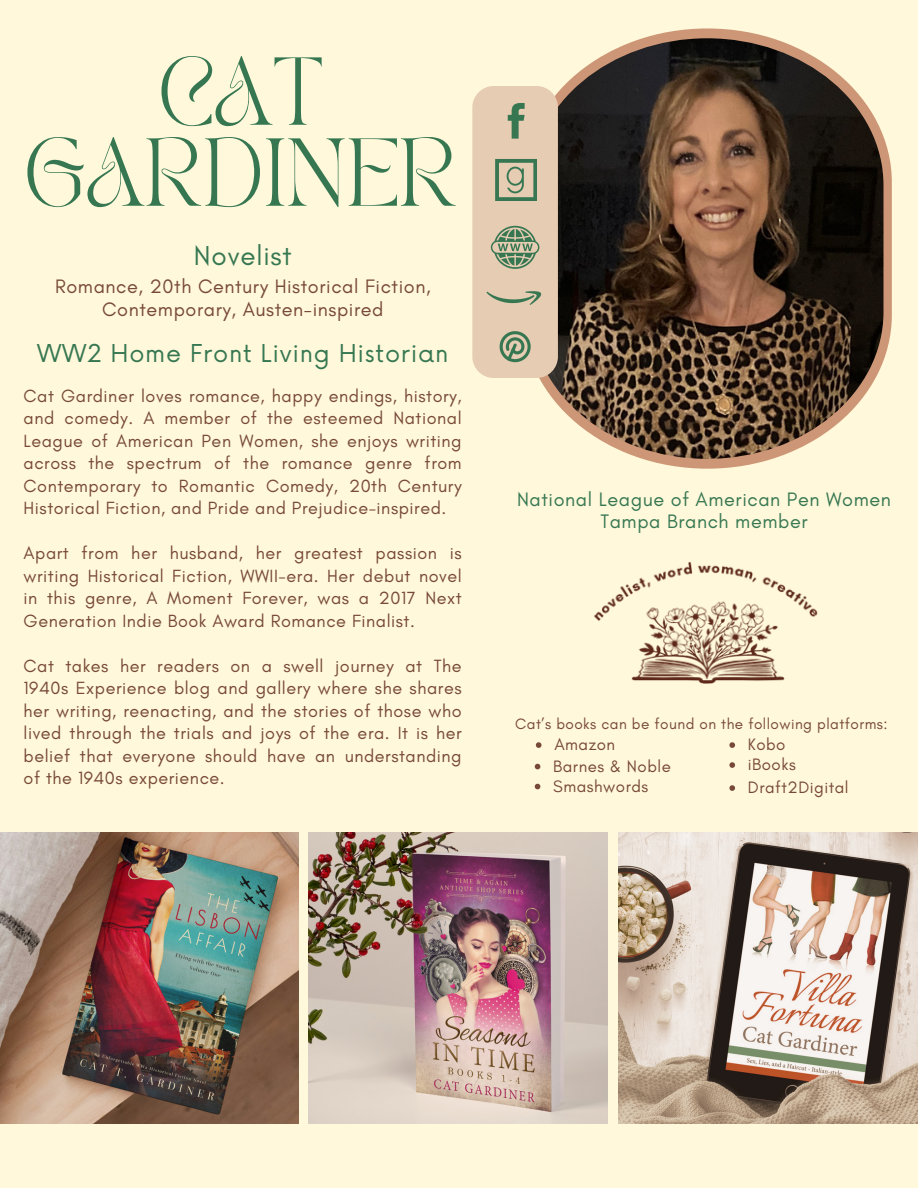
<style>
.page{position:relative;width:918px;height:1188px;background:#fff8da}
.page>*{position:absolute;margin:0;border:0;box-sizing:border-box;transform-origin:0 0}
.t1{font:67.35px "TAN PEARL Regular";color:#367752}
.t2{font:27.9px "Glacial Indifference";letter-spacing:.03em;color:#367752}
.t3{font:24px "Now";letter-spacing:.03em;color:#367752}
.t4{font:19.8px/22.5px "Glacial Indifference";letter-spacing:.03em;color:#774936;text-align:center}
.t5{font:19.8px/22.5px "Glacial Indifference";letter-spacing:.03em;color:#367752;text-align:center}
.t6{font:18px/22.5px "Glacial Indifference";letter-spacing:.03em;color:#774936;text-align:justify}
.t7{font:16.8px "Glacial Indifference";letter-spacing:.03em;color:#774936}
.t8{font:15.3px "Glacial Indifference";letter-spacing:.03em;color:#774936}
</style>
<div class="page">
<svg style="left:643px;top:28px;width:249px;height:441px"></svg>
<img style="left:539px;top:38px;width:345px;height:421px">
<div style="left:472px;top:86px;width:86px;height:292px;background:#e6ccb2;border-radius:21px"></div>
<img style="left:0;top:833px;width:298px;height:290px">
<img style="left:308px;top:833px;width:300px;height:290px">
<img style="left:619px;top:833px;width:299px;height:290px">
<svg style="left:508px;top:103px;width:17px;height:36px"></svg>
<svg style="left:495px;top:159px;width:42px;height:42px"></svg>
<svg style="left:491px;top:226px;width:48px;height:43px"></svg>
<svg style="left:487px;top:291px;width:55px;height:14px"></svg>
<svg style="left:500px;top:331px;width:31px;height:31px"></svg>
<img style="left:514px;top:562px;width:386px;height:358px">
<svg style="left:536px;top:742px;width:5px;height:6px"></svg>
<svg style="left:535px;top:764px;width:5px;height:5px"></svg>
<svg style="left:535px;top:784px;width:5px;height:5px"></svg>
<svg style="left:729px;top:742px;width:6px;height:6px"></svg>
<svg style="left:729px;top:762px;width:6px;height:6px"></svg>
<svg style="left:729px;top:785px;width:6px;height:6px"></svg>
<p class="t1" style="left:157px;top:56px;width:168px">CAT</p>
<p class="t1" style="left:23px;top:137px;width:436px">GARDINER</p>
<p class="t2" style="left:194px;top:239px;width:99px">Novelist</p>
<p class="t4" style="left:55px;top:275px;width:377px">Romance, 20th Century Historical Fiction,<br>Contemporary, Austen-inspired</p>
<p class="t3" style="left:37px;top:339px;width:413px">WW2 Home Front Living Historian</p>
<p class="t6" style="left:24px;top:384px;width:440px">Cat Gardiner loves romance, happy endings, history, and comedy. A member of the esteemed National League of American Pen Women, she enjoys writing across the spectrum of the romance genre from Contemporary to Romantic Comedy, 20th Century Historical Fiction, and Pride and Prejudice-inspired.</p>
<p class="t6" style="left:24px;top:542px;width:440px">Apart from her husband, her greatest passion is writing Historical Fiction, WWII-era. Her debut novel in this genre, A Moment Forever, was a 2017 Next Generation Indie Book Award Romance Finalist.</p>
<h2 class="t6" style="left:24px;top:654px;width:440px">Cat takes her readers on a swell journey at The 1940s Experience blog and gallery where she shares her writing, reenacting, and the stories of those who lived through the trials and joys of the era. It is her belief that everyone should have an understanding of the 1940s experience.</h2>
<p class="t5" style="left:517px;top:488px;width:375px">National League of American Pen Women<br>Tampa Branch member</p>
<h4 class="t8" style="left:515px;top:715px;width:374px">Cat’s books can be found on the following platforms:</h4>
<h3 class="t7" style="left:554px;top:734px;width:62px">Amazon</h3>
<h4 class="t7" style="left:553px;top:756px;width:119px">Barnes &amp; Noble</h4>
<h4 class="t7" style="left:553px;top:776px;width:97px">Smashwords</h4>
<h4 class="t7" style="left:748px;top:734px;width:39px">Kobo</h4>
<h4 class="t7" style="left:748px;top:754px;width:49px">iBooks</h4>
<p class="t7" style="left:748px;top:777px;width:102px">Draft2Digital</p>
</div>
